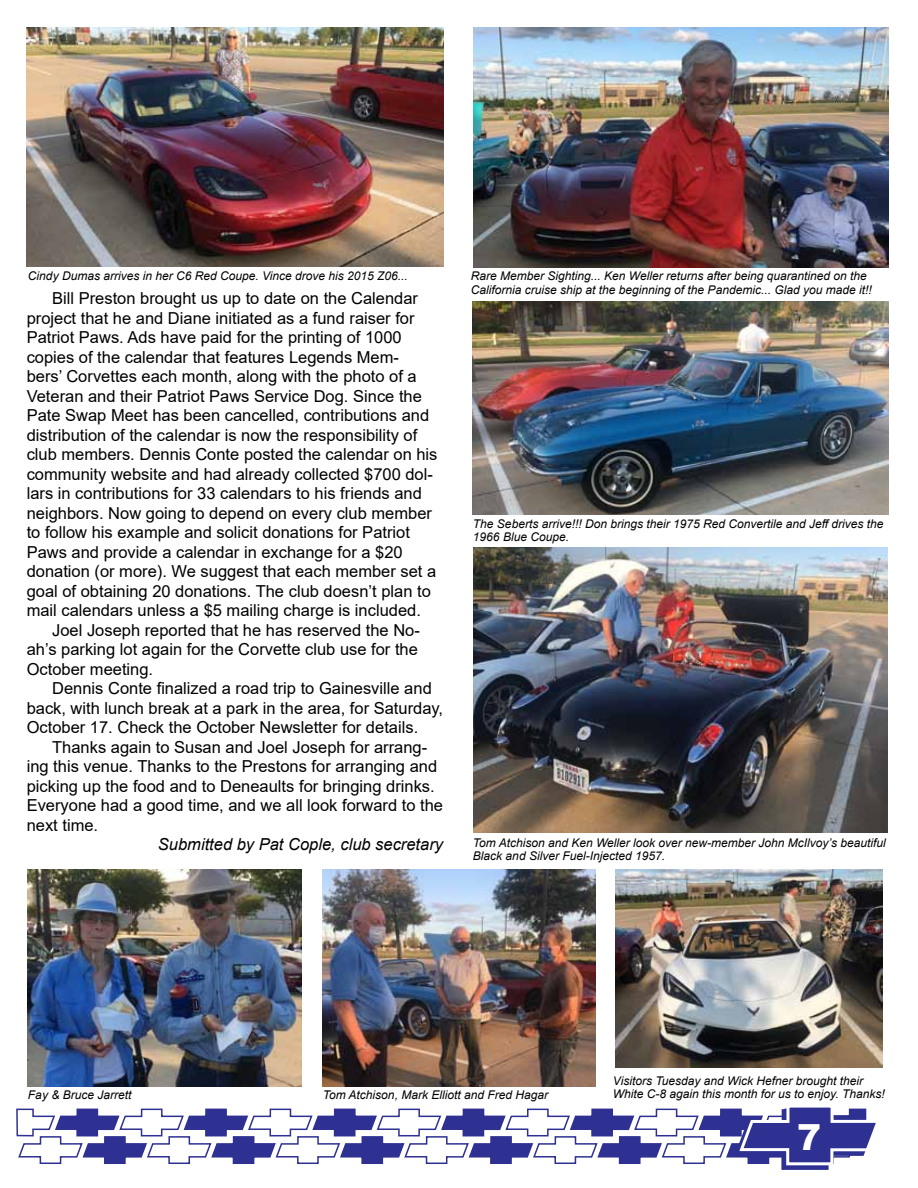
<style>
.page{position:relative;width:918px;height:1188px;background:#fff}
.page>*{position:absolute;margin:0;border:0;box-sizing:border-box;transform-origin:0 0}
.t1{font:900 36px "Arial";color:#fff}
.t2{font:16.5px/19.5px "Arial";color:#000}
.t3{font:italic 16.5px "Arial";color:#000}
.t4{font:italic 12px/13.5px "Arial";color:#000}
</style>
<div class="page">
<svg style="left:16px;top:1107px;width:860px;height:63px"></svg>
<img style="left:615px;top:870px;width:268px;height:197px">
<img style="left:27px;top:27px;width:416px;height:240px">
<img style="left:473px;top:27px;width:416px;height:241px">
<img style="left:28px;top:870px;width:273px;height:217px">
<img style="left:473px;top:547px;width:415px;height:286px">
<img style="left:472px;top:301px;width:417px;height:213px">
<img style="left:322px;top:870px;width:274px;height:217px">
<p class="t4" style="left:28px;top:269px;width:381px">Cindy Dumas arrives in her C6 Red Coupe. Vince drove his 2015 Z06...</p>
<p class="t4" style="left:471px;top:270px;width:402px">Rare Member Sighting... Ken Weller returns after being quarantined on the<br>California cruise ship at the beginning of the Pandemic... Glad you made it!!</p>
<p class="t2" style="left:27px;top:289px;width:412px;text-indent:25px">Bill Preston brought us up to date on the Calendar project that he and Diane initiated as a fund raiser for Patriot Paws. Ads have paid for the printing of 1000 copies of the calendar that features Legends Mem&shy;bers’ Corvettes each month, along with the photo of a Veteran and their Patriot Paws Service Dog. Since the Pate Swap Meet has been cancelled, contributions and distribution of the calendar is now the responsibility of club members. Dennis Conte posted the calendar on his community website and had already collected $700 dol&shy;lars in contributions for 33 calendars to his friends and neighbors. Now going to depend on every club member to follow his example and solicit donations for Patriot Paws and provide a calendar in exchange for a $20 donation (or more). We suggest that each member set a goal of obtaining 20 donations. The club doesn’t plan to mail calendars unless a $5 mailing charge is included.</p>
<p class="t2" style="left:27px;top:620px;width:395px;text-indent:25px">Joel Joseph reported that he has reserved the No&shy;ah’s parking lot again for the Corvette club use for the<br>October meeting.</p>
<p class="t2" style="left:27px;top:679px;width:418px;text-indent:25px">Dennis Conte finalized a road trip to Gainesville and back, with lunch break at a park in the area, for Saturday,<br>October 17. Check the October Newsletter for details.</p>
<p class="t2" style="left:27px;top:737px;width:418px;text-indent:26px">Thanks again to Susan and Joel Joseph for arrang&shy;ing this venue. Thanks to the Prestons for arranging and picking up the food and to Deneaults for bringing drinks.<br>Everyone had a good time, and we all look forward to the next time.</p>
<p class="t3" style="left:158px;top:834px;width:287px">Submitted by Pat Cople, club secretary</p>
<p class="t4" style="left:473px;top:517px;width:412px">The Seberts arrive!!! Don brings their 1975 Red Convertile and Jeff drives the<br>1966 Blue Coupe.</p>
<p class="t4" style="left:473px;top:836px;width:414px">Tom Atchison and Ken Weller look over new-member John McIlvoy’s beautiful<br>Black and Silver Fuel-Injected 1957.</p>
<p class="t4" style="left:613px;top:1074px;width:252px">Visitors Tuesday and Wick Hefner brought their</p>
<p class="t4" style="left:28px;top:1088px;width:105px">Fay &amp; Bruce Jarrett</p>
<p class="t4" style="left:323px;top:1089px;width:227px">Tom Atchison, Mark Elliott and Fred Hagar</p>
<p class="t4" style="left:613px;top:1087px;width:273px">White C-8 again this month for us to enjoy. Thanks!</p>
<h1 class="t1" style="left:797px;top:1111px;width:26px">7</h1>
</div>
